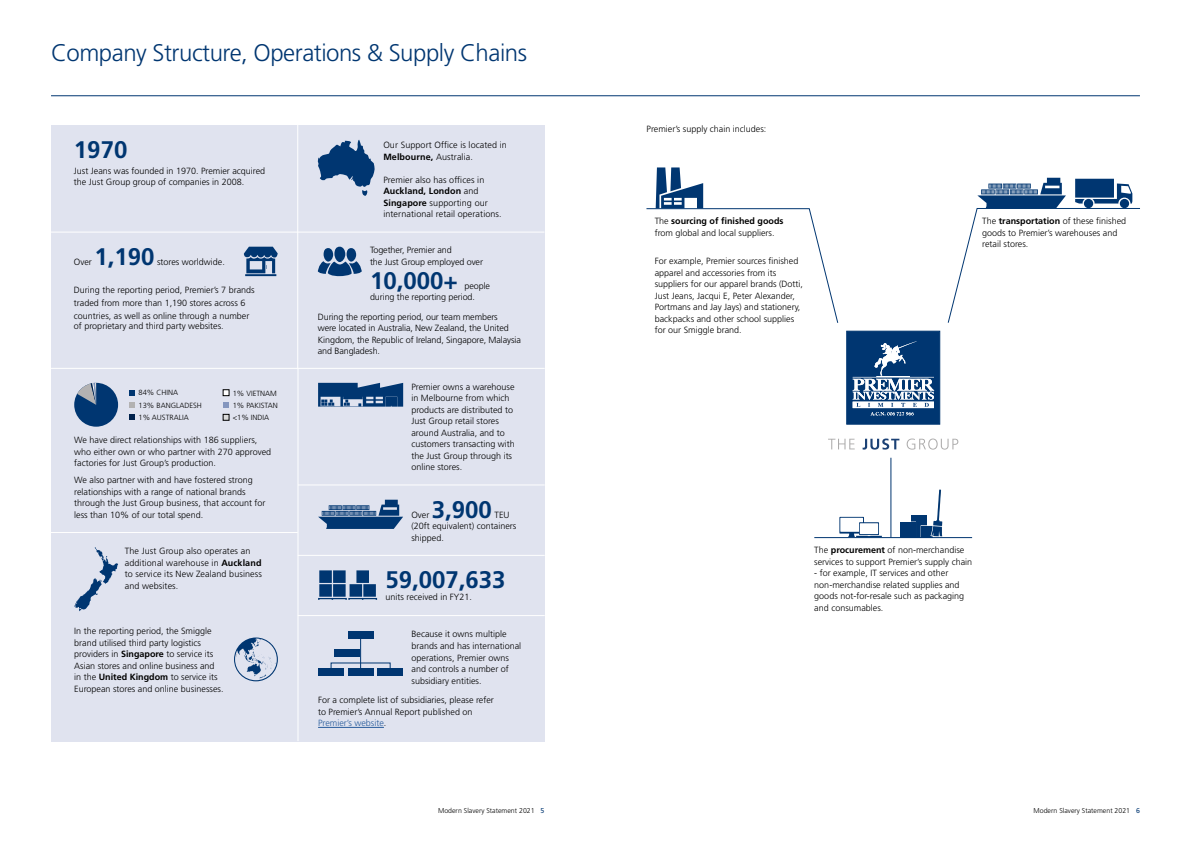
<style>
.page{position:relative;width:1191px;height:842px;background:#fff}
.page>*{position:absolute;margin:0;border:0;box-sizing:border-box;transform-origin:0 0}
.t1{font:300 24px "Frutiger LT Std";letter-spacing:-.02em;color:#003671}
.t2{font:700 24px "Frutiger LT Std";color:#003671}
.t3{font:300 9px/11.5px "Frutiger LT Std";color:#000}
.t4{font:300 7.5px/12.4px "Frutiger LT Std";color:#000}
.t5{font:300 7px "Frutiger LT Std";color:#000}
.s1{font-weight:700}
.s2{color:#275b9b}
.s3{font-weight:400;color:#003671}
</style>
<div class="page">
<div style="left:51px;top:125px;width:493px;height:616px;background:#e0e3ef"></div>
<hr style="left:51px;top:232px;width:493px;height:1px;background:#fff">
<hr style="left:297px;top:125px;width:1px;height:244px;background:#fff">
<svg style="left:318px;top:247px;width:44px;height:29px"></svg>
<svg style="left:317px;top:140px;width:58px;height:56px"></svg>
<svg style="left:244px;top:247px;width:34px;height:29px"></svg>
<svg style="left:318px;top:383px;width:85px;height:24px;background:#315c8c"></svg>
<svg style="left:74px;top:547px;width:44px;height:64px"></svg>
<svg style="left:234px;top:637px;width:44px;height:44px"></svg>
<hr style="left:298px;top:369px;width:1px;height:372px;background:#fff">
<div style="left:347px;top:631px;width:26px;height:8px;background:#003671"></div>
<div style="left:334px;top:649px;width:26px;height:8px;background:#003671"></div>
<div style="left:347px;top:668px;width:26px;height:8px;background:#003671"></div>
<div style="left:377px;top:668px;width:26px;height:8px;background:#003671"></div>
<div style="left:318px;top:668px;width:26px;height:8px;background:#003671"></div>
<hr style="left:360px;top:636px;width:1px;height:33px;background:#003671">
<div style="left:331px;top:663px;width:59px;height:6px;border:1px solid #003671"></div>
<hr style="left:318px;top:727px;width:66px;height:1px;background:#275b9b">
<svg style="left:129px;top:390px;width:6px;height:6px"></svg>
<svg style="left:129px;top:402px;width:6px;height:6px"></svg>
<svg style="left:129px;top:414px;width:6px;height:6px"></svg>
<svg style="left:223px;top:390px;width:6px;height:6px"></svg>
<svg style="left:223px;top:402px;width:6px;height:6px"></svg>
<div style="left:74px;top:383px;width:44px;height:44px;background:#003671;border-radius:50%"></div>
<svg style="left:77px;top:383px;width:19px;height:22px"></svg>
<svg style="left:223px;top:414px;width:6px;height:6px"></svg>
<hr style="left:298px;top:485px;width:247px;height:1px;background:#fff">
<hr style="left:298px;top:615px;width:247px;height:1px;background:#fff">
<svg style="left:318px;top:500px;width:85px;height:29px"></svg>
<hr style="left:298px;top:555px;width:247px;height:1px;background:#fff">
<svg style="left:318px;top:570px;width:59px;height:30px"></svg>
<hr style="left:51px;top:532px;width:247px;height:1px;background:#fff">
<hr style="left:51px;top:368px;width:494px;height:1px;background:#fff">
<svg style="left:848px;top:333px;width:90px;height:89px;background:#3d6592"></svg>
<div style="left:846px;top:331px;width:94px;height:93px;border:1px solid #003671"></div>
<svg style="left:828px;top:439px;width:26px;height:10px"></svg>
<svg style="left:862px;top:438px;width:37px;height:12px"></svg>
<svg style="left:906px;top:438px;width:52px;height:12px"></svg>
<svg style="left:646px;top:167px;width:192px;height:156px"></svg>
<svg style="left:947px;top:178px;width:193px;height:145px"></svg>
<div style="left:911px;top:515px;width:16px;height:23px;background:#003671"></div>
<div style="left:900px;top:522px;width:15px;height:16px;background:#003671"></div>
<svg style="left:920px;top:525px;width:10px;height:12px"></svg>
<div style="left:921px;top:526px;width:12px;height:12px;background:#003671"></div>
<svg style="left:839px;top:517px;width:43px;height:20px"></svg>
<div style="left:860px;top:523px;width:18px;height:11px;background:#fff"></div>
<svg style="left:930px;top:489px;width:13px;height:48px"></svg>
<hr style="left:814px;top:537px;width:158px;height:1px;background:#003671">
<hr style="left:890px;top:458px;width:1px;height:80px;background:#003671">
<hr style="left:51px;top:95px;width:1089px;height:1px;background:#003671">
<h1 class="t1" style="left:51px;top:39px;width:477px">Company Structure, Operations &amp; Supply Chains</h1>
<h1 class="t2" style="left:74px;top:135px;width:55px">1970</h1>
<p class="t3" style="left:74px;top:166px;width:193px;line-height:10.8px">Just Jeans was founded in 1970. Premier acquired the Just Group group of companies in 2008.</p>
<p class="t3" style="left:74px;top:256px;width:19px">Over</p>
<h1 class="t2" style="left:94px;top:242px;width:62px">1,190</h1>
<p class="t3" style="left:157px;top:256px;width:69px">stores worldwide.</p>
<p class="t3" style="left:74px;top:283px;width:182px;line-height:13px">During the reporting period, Premier’s 7 brands traded from more than 1,190 stores across 6 countries, as well as online through a number</p>
<p class="t3" style="left:74px;top:321px;width:151px">of proprietary and third party websites.</p>
<p class="t4" style="left:139px;top:387px;width:65px">84% CHINA<br>13% BANGLADESH<br>1% AUSTRALIA</p>
<p class="t4" style="left:233px;top:387px;width:47px">1% VIETNAM<br>1% PAKISTAN &lt;1% INDIA</p>
<p class="t3" style="left:74px;top:434px;width:198px">We have direct relationships with 186 suppliers, who either own or who partner with 270 approved factories for Just Group’s production.</p>
<p class="t3" style="left:74px;top:475px;width:193px">We also partner with and have fostered strong relationships with a range of national brands through the Just Group business, that account for less than 10% of our total spend.</p>
<p class="t3" style="left:125px;top:545px;width:139px">The Just Group also operates an additional warehouse in <span class="s1">Auckland </span>to service its New Zealand business and websites.</p>
<p class="t3" style="left:74px;top:625px;width:151px">In the reporting period, the Smiggle brand utilised third party logistics providers in <span class="s1">Singapore</span> to service its Asian stores and online business and in the <span class="s1">United Kingdom</span> to service its European stores and online businesses.</p>
<p class="t3" style="left:383px;top:140px;width:125px">Our Support Office is located in<br><span class="s1">Melbourne,</span> Australia.</p>
<p class="t3" style="left:383px;top:174px;width:120px">Premier also has offices in<br><span class="s1">Auckland, London</span> and<br><span class="s1">Singapore</span> supporting our international retail operations.</p>
<p class="t3" style="left:370px;top:245px;width:114px">Together, Premier and<br>the Just Group employed over</p>
<h1 class="t2" style="left:370px;top:266px;width:89px">10,000+</h1>
<p class="t3" style="left:370px;top:280px;width:122px;text-indent:94px">people during the reporting period.</p>
<p class="t3" style="left:318px;top:311px;width:205px">During the reporting period, our team members<br>were located in Australia, New Zealand, the United Kingdom, the Republic of Ireland, Singapore, Malaysia and Bangladesh.</p>
<p class="t3" style="left:411px;top:381px;width:105px">Premier owns a warehouse in Melbourne from which products are distributed to<br>Just Group retail stores around Australia, and to customers transacting with the Just Group through its online stores.</p>
<p class="t3" style="left:411px;top:509px;width:19px">Over</p>
<h1 class="t2" style="left:432px;top:495px;width:62px">3,900</h1>
<p class="t3" style="left:411px;top:509px;width:107px;text-indent:83px">TEU (20ft equivalent) containers shipped.</p>
<h1 class="t2" style="left:385px;top:566px;width:122px">59,007,633</h1>
<p class="t3" style="left:385px;top:592px;width:88px">units received in FY21.</p>
<p class="t3" style="left:411px;top:629px;width:111px">Because it owns multiple brands and has international operations, Premier owns and controls a number of subsidiary entities.</p>
<p class="t3" style="left:318px;top:695px;width:177px">For a complete list of subsidiaries, please refer to Premier’s Annual Report published on<br><span class="s2">Premier’s website</span>.</p>
<p class="t3" style="left:646px;top:123px;width:121px">Premier’s supply chain includes:</p>
<p class="t3" style="left:654px;top:215px;width:130px">The <span class="s1">sourcing of finished goods </span>from global and local suppliers.</p>
<p class="t3" style="left:654px;top:256px;width:150px">For example, Premier sources finished apparel and accessories from its suppliers for our apparel brands (Dotti, Just Jeans, Jacqui E, Peter Alexander, Portmans and Jay Jays) and stationery, backpacks and other school supplies for our Smiggle brand.</p>
<p class="t3" style="left:982px;top:215px;width:146px">The <span class="s1">transportation</span> of these finished goods to Premier’s warehouses and retail stores.</p>
<p class="t3" style="left:814px;top:544px;width:159px">The <span class="s1">procurement</span> of non-merchandise services to support Premier’s supply chain</p>
<p class="t3" style="left:814px;top:567px;width:151px">- for example, IT services and other non-merchandise related supplies and goods not-for-resale such as packaging and consumables.</p>
<p class="t5" style="left:438px;top:807px;width:108px">Modern Slavery Statement 2021 <span class="s3">5</span></p>
<p class="t5" style="left:1033px;top:807px;width:108px">Modern Slavery Statement 2021 <span class="s3">6</span></p>
</div>
